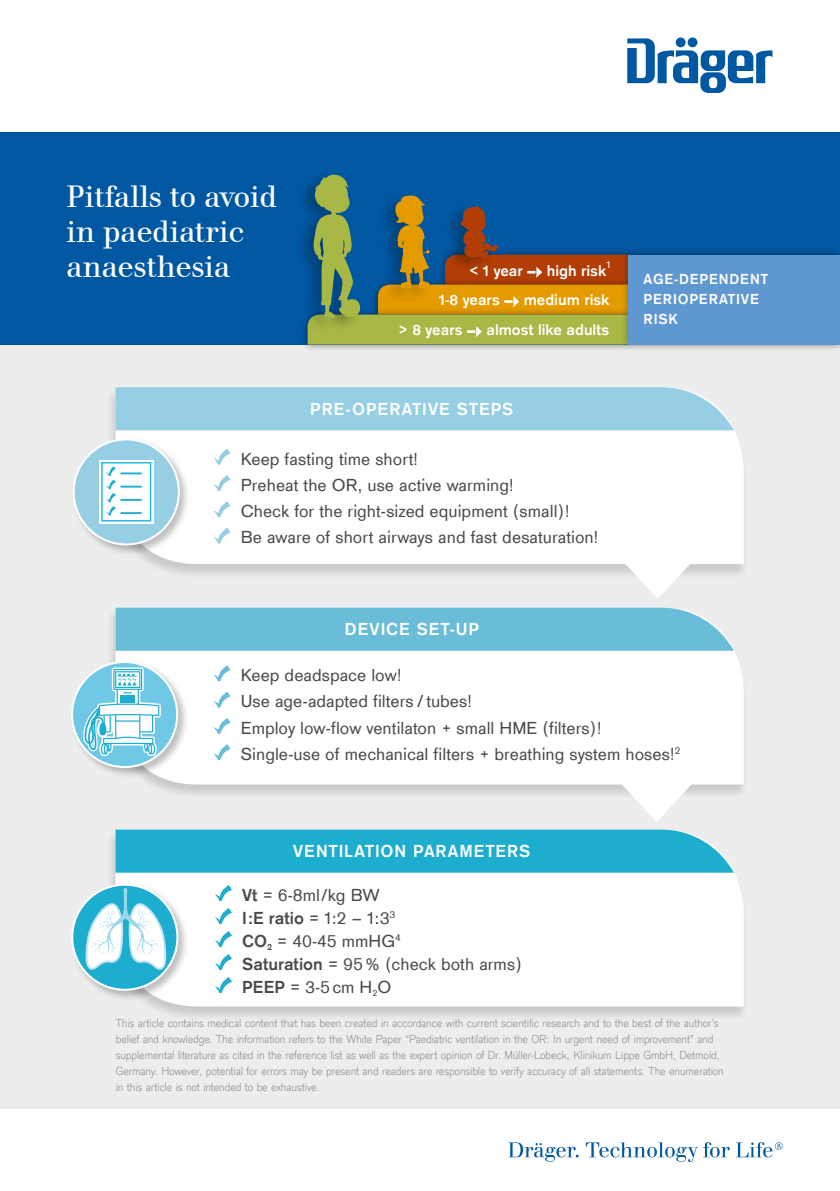
<style>
.page{position:relative;width:840px;height:1191px;background:#fff}
.page>*{position:absolute;margin:0;border:0;box-sizing:border-box;transform-origin:0 0}
.t1{font:32px/35px "Draeger Walbaum Global";color:#fff}
.t2{font:18px/26.2px "Draeger Sans Global";color:#4a4a49}
.t3{font:700 18px "Draeger Sans Global";letter-spacing:.055em;color:#fff}
.t4{font:700 16px "Draeger Sans Global";color:#fff}
.t5{font:700 15px/20px "Draeger Sans Global";letter-spacing:.05em;color:#fff}
.t6{font:300 12px/16px "Draeger Sans Global";letter-spacing:-.015em;color:#878787}
.t7{font:10.4px "Draeger Sans Global";color:#fff}
.s1{font-weight:700}
</style>
<div class="page">
<svg style="left:627px;top:38px;width:145px;height:55px"></svg>
<div style="left:0;top:132px;width:839px;height:976px;background:#ededed"></div>
<div style="left:0;top:132px;width:839px;height:212px;background:#0058a2"></div>
<div style="left:300px;top:307px;width:336px;height:45px;background:#000;opacity:.43"></div>
<div style="left:621px;top:248px;width:218px;height:103px;background:#000;opacity:.43"></div>
<div style="left:628px;top:255px;width:211px;height:89px;background:#5f97d1"></div>
<svg style="left:508px;top:1142px;width:70px;height:19px"></svg>
<svg style="left:586px;top:1142px;width:143px;height:20px"></svg>
<svg style="left:736px;top:1142px;width:46px;height:15px"></svg>
<div style="left:115px;top:429px;width:628px;height:135px;background:#fff"></div>
<div style="left:106px;top:608px;width:642px;height:191px;background:#000;opacity:.15"></div>
<div style="left:115px;top:608px;width:628px;height:176px;background:#fff"></div>
<div style="left:106px;top:829px;width:642px;height:191px;background:#000;opacity:.15"></div>
<div style="left:115px;top:829px;width:628px;height:177px;background:#fff"></div>
<svg style="left:215px;top:885px;width:17px;height:16px"></svg>
<svg style="left:215px;top:908px;width:17px;height:16px"></svg>
<svg style="left:215px;top:931px;width:17px;height:16px"></svg>
<svg style="left:215px;top:954px;width:17px;height:16px"></svg>
<svg style="left:215px;top:977px;width:17px;height:16px"></svg>
<div style="left:642px;top:767px;width:28px;height:28px;background:#fff"></div>
<svg style="left:617px;top:779px;width:78px;height:43px"></svg>
<div style="left:115px;top:829px;width:618px;height:43px;background:#1dadce"></div>
<div style="left:115px;top:387px;width:618px;height:43px;background:#96cee3"></div>
<div style="left:70px;top:882px;width:119px;height:119px;background:#000;opacity:.25"></div>
<div style="left:72px;top:884px;width:105px;height:105px;background:#1dadce;border-radius:50%"></div>
<div style="left:71px;top:883px;width:107px;height:107px;border:2px solid #fff;border-radius:50%"></div>
<svg style="left:83px;top:888px;width:86px;height:82px"></svg>
<div style="left:71px;top:437px;width:119px;height:119px;background:#000;opacity:.25"></div>
<svg style="left:74px;top:439px;width:105px;height:105px"></svg>
<div style="left:70px;top:660px;width:119px;height:119px;background:#000;opacity:.25"></div>
<svg style="left:72px;top:662px;width:105px;height:105px"></svg>
<svg style="left:81px;top:449px;width:652px;height:311px;background:#e0eff4"></svg>
<div style="left:295px;top:170px;width:66px;height:163px;background:#000;opacity:.25"></div>
<svg style="left:307px;top:173px;width:322px;height:171px"></svg>
<h1 class="t1" style="left:66px;top:179px;width:212px">Pitfalls to avoid in paediatric anaesthesia</h1>
<p class="t7" style="left:606px;top:258px;width:6px">1</p>
<h3 class="t4" style="left:469px;top:261px;width:55px">&lt; 1 year</h3>
<h3 class="t4" style="left:546px;top:261px;width:61px">high risk</h3>
<h3 class="t4" style="left:438px;top:290px;width:62px">1-8 years</h3>
<h3 class="t4" style="left:523px;top:290px;width:87px">medium risk</h3>
<h3 class="t4" style="left:398px;top:320px;width:65px">&gt; 8 years</h3>
<h3 class="t4" style="left:486px;top:320px;width:124px">almost like adults</h3>
<h2 class="t3" style="left:310px;top:398px;width:205px">PRE-OPERATIVE STEPS</h2>
<h2 class="t2" style="left:241px;top:445px;width:359px">Keep fasting time short!<br>Preheat the OR, use active warming!<br>Check for the right-sized equipment (small)!<br>Be aware of short airways and fast desaturation!</h2>
<h2 class="t3" style="left:344px;top:618px;width:135px">DEVICE SET-UP</h2>
<p class="t5" style="left:643px;top:268px;width:126px">AGE-DEPENDENT<br>PERIOPERATIVE<br>RISK</p>
<h2 class="t2" style="left:241px;top:662px;width:441px">Keep deadspace low!<br>Use age-adapted filters / tubes!<br>Employ low-flow ventilaton + small HME (filters)!<br>Single-use of mechanical filters + breathing system hoses!<sup>2</sup></h2>
<h2 class="t3" style="left:293px;top:840px;width:238px">VENTILATION PARAMETERS</h2>
<h2 class="t2" style="left:242px;top:883px;width:281px;line-height:23px"><span class="s1">Vt</span> = 6-8ml/kg BW<br><span class="s1">I:E ratio</span> = 1:2 – 1:3<sup>3<br></sup><span class="s1">CO</span><sub>2</sub> = 40-45 mmHG<sup>4<br></sup><span class="s1">Saturation</span> = 95 % (check both arms)<br><span class="s1">PEEP</span> = 3-5 cm H<sub>2</sub>O</h2>
<p class="t6" style="left:116px;top:1015px;width:609px">This article contains medical content that has been created in accordance with current scientific research and to the best of the author’s belief and knowledge. The information refers to the White Paper “Paediatric ventilation in the OR: In urgent need of improvement” and supplemental literature as cited in the reference list as well as the expert opinion of Dr. Müller-Lobeck, Klinikum Lippe GmbH, Detmold, Germany. However, potential for errors may be present and readers are responsible to verify accuracy of all statements. The enumeration in this article is not intended to be exhaustive.</p>
</div>
